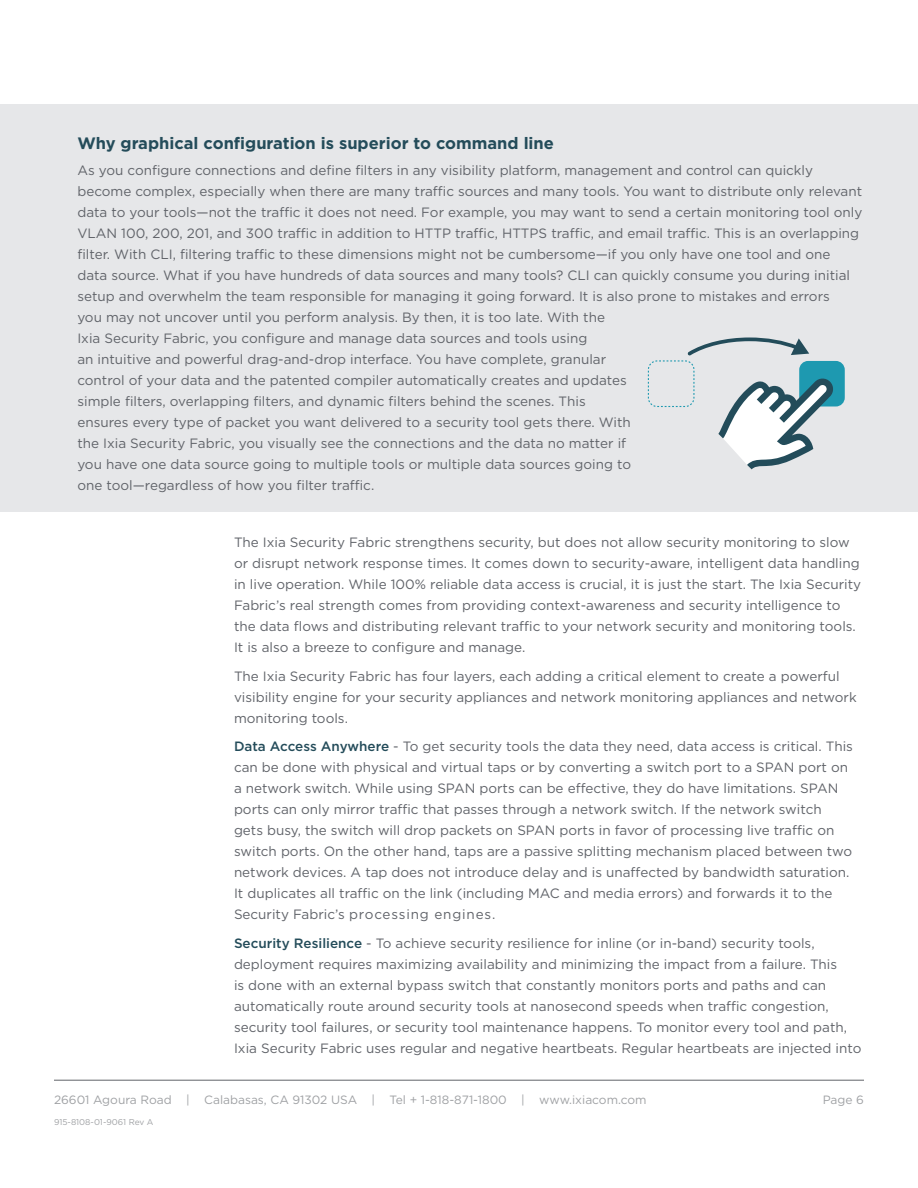
<style>
.page{position:relative;width:918px;height:1188px;background:#fff}
.page>*{position:absolute;margin:0;border:0;box-sizing:border-box;transform-origin:0 0}
.table_-_solution_nam{font:700 16.5px "Gotham";color:#244c5a}
.body_copy{font:13.5px/21px "Gotham";color:#606369}
.t1{font:12px "Gotham";color:#9fa1a4}
.t2{font:8.4px "Gotham";color:#9fa1a4}
.s1{font-weight:500;color:#244c5a}
</style>
<div class="page">
<hr style="left:54px;top:1080px;width:810px;height:1px;background:#606369">
<div style="left:0;top:104px;width:918px;height:408px;background:#e6e7e9"></div>
<div style="left:799px;top:361px;width:46px;height:45px;background:#1e99b0;border-radius:9px"></div>
<svg style="left:648px;top:338px;width:186px;height:131px"></svg>
<p class="table_-_solution_nam" style="left:77px;top:132px;width:478px">Why graphical configuration is superior to command line</p>
<p class="body_copy" style="left:77px;top:159px;width:786px">As you configure connections and define filters in any visibility platform, management and control can quickly become complex, especially when there are many traffic sources and many tools. You want to distribute only relevant data to your tools—not the traffic it does not need. For example, you may want to send a certain monitoring tool only VLAN 100, 200, 201, and 300 traffic in addition to HTTP traffic, HTTPS traffic, and email traffic. This is an overlapping filter. With CLI, filtering traffic to these dimensions might not be cumbersome—if you only have one tool and one data source. What if you have hundreds of data sources and many tools? CLI can quickly consume you during initial setup and overwhelm the team responsible for managing it going forward. It is also prone to mistakes and errors<br>you may not uncover until you perform analysis. By then, it is too late. With the<br>Ixia Security Fabric, you configure and manage data sources and tools using<br>an intuitive and powerful drag-and-drop interface. You have complete, granular<br>control of your data and the patented compiler automatically creates and updates<br>simple filters, overlapping filters, and dynamic filters behind the scenes. This<br>ensures every type of packet you want delivered to a security tool gets there. With<br>the Ixia Security Fabric, you visually see the connections and the data no matter if<br>you have one data source going to multiple tools or multiple data sources going to<br>one tool—regardless of how you filter traffic.</p>
<p class="body_copy" style="left:234px;top:532px;width:629px">The Ixia Security Fabric strengthens security, but does not allow security monitoring to slow or disrupt network response times. It comes down to security-aware, intelligent data handling in live operation. While 100% reliable data access is crucial, it is just the start. The Ixia Security Fabric’s real strength comes from providing context-awareness and security intelligence to the data flows and distributing relevant traffic to your network security and monitoring tools.<br>It is also a breeze to configure and manage.</p>
<p class="body_copy" style="left:234px;top:665px;width:624px">The Ixia Security Fabric has four layers, each adding a critical element to create a powerful visibility engine for your security appliances and network monitoring appliances and network monitoring tools.</p>
<p class="body_copy" style="left:234px;top:736px;width:620px"><span class="s1">Data Access Anywhere</span> - To get security tools the data they need, data access is critical. This can be done with physical and virtual taps or by converting a switch port to a SPAN port on a network switch. While using SPAN ports can be effective, they do have limitations. SPAN ports can only mirror traffic that passes through a network switch. If the network switch gets busy, the switch will drop packets on SPAN ports in favor of processing live traffic on switch ports. On the other hand, taps are a passive splitting mechanism placed between two network devices. A tap does not introduce delay and is unaffected by bandwidth saturation.<br>It duplicates all traffic on the link (including MAC and media errors) and forwards it to the Security Fabric’s processing engines.</p>
<p class="body_copy" style="left:234px;top:932px;width:629px"><span class="s1">Security Resilience</span> - To achieve security resilience for inline (or in-band) security tools, deployment requires maximizing availability and minimizing the impact from a failure. This<br>is done with an external bypass switch that constantly monitors ports and paths and can automatically route around security tools at nanosecond speeds when traffic congestion, security tool failures, or security tool maintenance happens. To monitor every tool and path, Ixia Security Fabric uses regular and negative heartbeats. Regular heartbeats are injected into</p>
<p class="t1" style="left:54px;top:1092px;width:594px">26601 Agoura Road | Calabasas, CA 91302 USA | Tel + 1-818-871-1800 | www.ixiacom.com</p>
<p class="t2" style="left:54px;top:1117px;width:101px">915-8108-01-9061 Rev A</p>
<p class="t1" style="left:823px;top:1092px;width:43px">Page 6</p>
</div>
